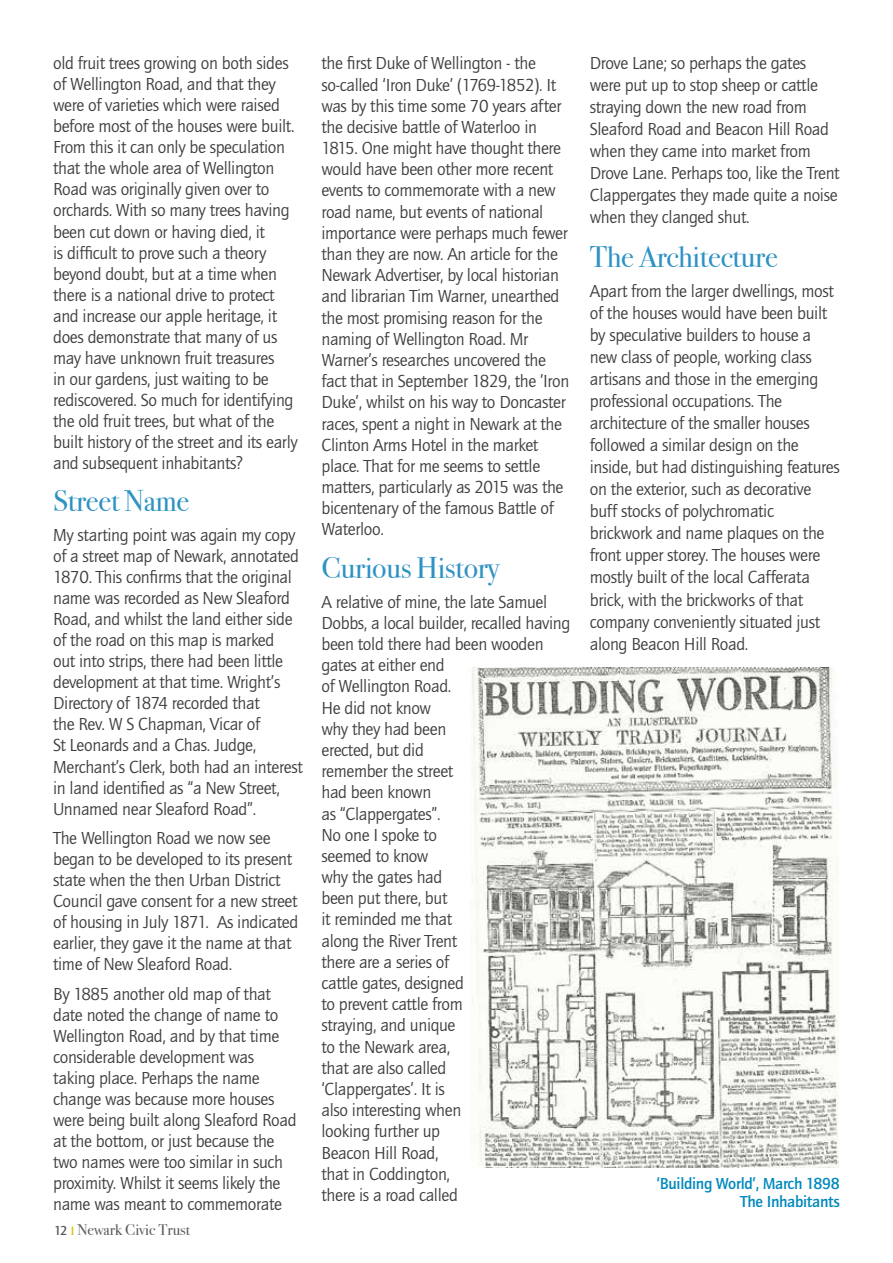
<style>
.page{position:relative;width:893px;height:1263px;background:#fff}
.page>*{position:absolute;margin:0;border:0;box-sizing:border-box;transform-origin:0 0}
.t1{font:30px "Bodoni Svty Two OSITCTT Book";letter-spacing:-.01em;color:#2e92c3}
.t2{font:18px/21.1px "Quay Sans EF";letter-spacing:-.02em;color:#3e3d40}
.t3{font:500 16.5px/18px "Quay Sans EF";letter-spacing:-.02em;color:#0088bd;text-align:right}
.t4{font:15.6px "Bodoni Svty Two OSITCTT Book";color:#58585a}
.s1{font-family:"Quay Sans EF";font-weight:500;font-size:13.35px}
.s2{font-family:"Quay Sans EF";font-weight:500;font-size:12.45px;color:#dabe00}
</style>
<div class="page">
<img style="left:470px;top:667px;width:369px;height:500px">
<p class="t2" style="left:53px;top:53px;width:246px">old fruit trees growing on both sides of Wellington Road, and that they were of varieties which were raised before most of the houses were built.<br>From this it can only be speculation that the whole area of Wellington Road was originally given over to orchards. With so many trees having been cut down or having died, it<br>is difficult to prove such a theory beyond doubt, but at a time when there is a national drive to protect and increase our apple heritage, it does demonstrate that many of us may have unknown fruit treasures<br>in our gardens, just waiting to be rediscovered. So much for identifying the old fruit trees, but what of the built history of the street and its early and subsequent inhabitants?</p>
<h1 class="t1" style="left:53px;top:483px;width:138px">Street Name</h1>
<p class="t2" style="left:53px;top:525px;width:251px">My starting point was again my copy of a street map of Newark, annotated 1870. This confirms that the original name was recorded as New Sleaford Road, and whilst the land either side of the road on this map is marked<br>out into strips, there had been little development at that time. Wright’s Directory of 1874 recorded that<br>the Rev. W S Chapman, Vicar of<br>St Leonards and a Chas. Judge, Merchant’s Clerk, both had an interest in land identified as “a New Street, Unnamed near Sleaford Road”.</p>
<p class="t2" style="left:53px;top:828px;width:247px">The Wellington Road we now see began to be developed to its present state when the then Urban District Council gave consent for a new street of housing in July 1871. As indicated earlier, they gave it the name at that time of New Sleaford Road.</p>
<p class="t2" style="left:53px;top:984px;width:245px">By 1885 another old map of that date noted the change of name to<br>Wellington Road, and by that time considerable development was taking place. Perhaps the name change was because more houses were being built along Sleaford Road at the bottom, or just because the two names were too similar in such proximity. Whilst it seems likely the name was meant to commemorate</p>
<p class="t4" style="left:54px;top:1220px;width:138px"><span class="s1">12</span> <span class="s2">I</span> Newark Civic Trust</p>
<p class="t2" style="left:321px;top:53px;width:249px">the first Duke of Wellington - the so-called ‘Iron Duke’ (1769-1852). It was by this time some 70 years after the decisive battle of Waterloo in 1815. One might have thought there would have been other more recent events to commemorate with a new road name, but events of national importance were perhaps much fewer than they are now. An article for the Newark Advertiser, by local historian and librarian Tim Warner, unearthed the most promising reason for the naming of Wellington Road. Mr Warner’s researches uncovered the fact that in September 1829, the ’Iron Duke’, whilst on his way to Doncaster races, spent a night in Newark at the Clinton Arms Hotel in the market place. That for me seems to settle matters, particularly as 2015 was the bicentenary of the famous Battle of Waterloo.</p>
<h1 class="t1" style="left:321px;top:550px;width:180px">Curious History</h1>
<p class="t2" style="left:321px;top:591px;width:250px">A relative of mine, the late Samuel<br>Dobbs, a local builder, recalled having been told there had been wooden gates at either end<br>of Wellington Road.<br>He did not know<br>why they had been<br>erected, but did<br>remember the street<br>had been known<br>as “Clappergates”.<br>No one I spoke to<br>seemed to know<br>why the gates had<br>been put there, but<br>it reminded me that<br>along the River Trent<br>there are a series of<br>cattle gates, designed<br>to prevent cattle from<br>straying, and unique<br>to the Newark area,<br>that are also called<br>‘Clappergates’. It is<br>also interesting when<br>looking further up<br>Beacon Hill Road,<br>that in Coddington,<br>there is a road called</p>
<p class="t2" style="left:590px;top:53px;width:251px;line-height:22px">Drove Lane; so perhaps the gates were put up to stop sheep or cattle straying down the new road from<br>Sleaford Road and Beacon Hill Road when they came into market from<br>Drove Lane. Perhaps too, like the Trent<br>Clappergates they made quite a noise when they clanged shut.</p>
<h1 class="t1" style="left:590px;top:239px;width:190px">The Architecture</h1>
<p class="t2" style="left:590px;top:281px;width:251px;line-height:22px">Apart from the larger dwellings, most of the houses would have been built by speculative builders to house a new class of people, working class artisans and those in the emerging professional occupations. The architecture of the smaller houses followed a similar design on the inside, but had distinguishing features on the exterior, such as decorative buff stocks of polychromatic brickwork and name plaques on the front upper storey. The houses were mostly built of the local Cafferata brick, with the brickworks of that company conveniently situated just along Beacon Hill Road.</p>
<p class="t3" style="left:657px;top:1175px;width:185px">‘Building World’, March 1898<br>The Inhabitants</p>
</div>
